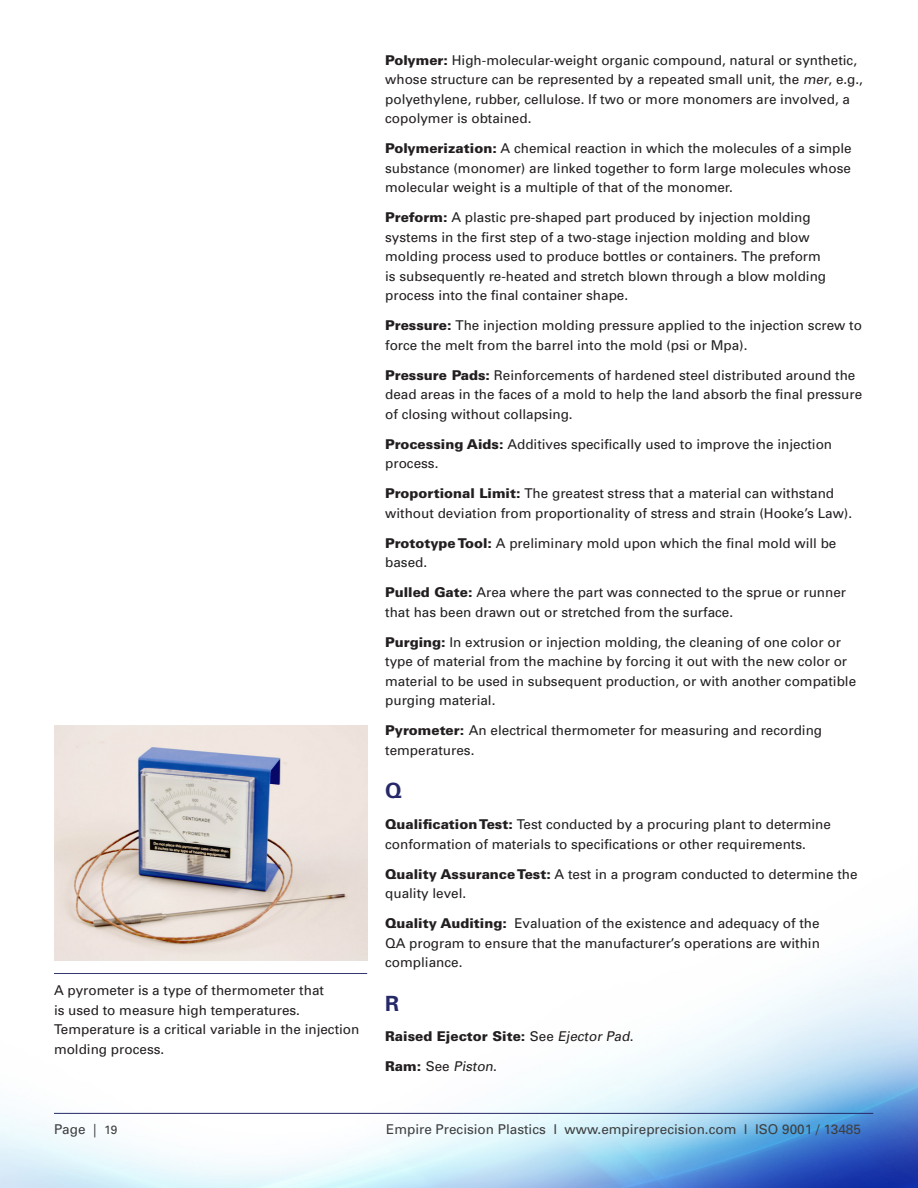
<style>
.page{position:relative;width:918px;height:1188px;background:#fff}
.page>*{position:absolute;margin:0;border:0;box-sizing:border-box;transform-origin:0 0}
.Paragraph_Style_1{font:700 21px "Univers";color:#262967}
.t1{font:13.5px/19.5px "Univers";color:#231f20}
.t2{font:13.5px "Univers";color:#3e3e3f}
.t3{font:900 13.5px "Univers";color:#231f20}
.t4{font:italic 13.5px "Univers";color:#231f20}
.s1{font-weight:900}
.s2{font-style:italic}
.s3{font-weight:400}
.s4{font-weight:400;font-style:italic}
.s5{font-weight:900;font-style:normal}
.s6{font-style:normal}
.s7{font-size:12px}
</style>
<div class="page">
<img style="left:0;top:725px;width:918px;height:463px">
<hr style="left:54px;top:1113px;width:819px;height:1px;background:#262967">
<img style="left:54px;top:726px;width:313px;height:234px">
<hr style="left:54px;top:973px;width:313px;height:1px;background:#353870">
<p class="t1" style="left:54px;top:981px;width:307px">A pyrometer is a type of thermometer that<br>is used to measure high temperatures.<br>Temperature is a critical variable in the injection molding process.</p>
<p class="t1" style="left:385px;top:50px;width:479px"><span class="s1">Polymer:</span> High-molecular-weight organic compound, natural or synthetic, whose structure can be represented by a repeated small unit, the <span class="s2">mer</span>, e.g., polyethylene, rubber, cellulose. If two or more monomers are involved, a copolymer is obtained.</p>
<p class="t1" style="left:385px;top:139px;width:468px;text-align:justify"><span class="s1">Polymerization:</span> A chemical reaction in which the molecules of a simple substance (monomer) are linked together to form large molecules whose molecular weight is a multiple of that of the monomer.</p>
<p class="t1" style="left:385px;top:208px;width:443px"><span class="s1">Preform:</span> A plastic pre-shaped part produced by injection molding systems in the first step of a two-stage injection molding and blow molding process used to produce bottles or containers. The preform is subsequently re-heated and stretch blown through a blow molding process into the final container shape.</p>
<p class="t1" style="left:385px;top:316px;width:478px"><span class="s1">Pressure:</span> The injection molding pressure applied to the injection screw to force the melt from the barrel into the mold (psi or Mpa).</p>
<p class="t1" style="left:385px;top:365px;width:479px"><span class="s1">Pressure Pads:</span> Reinforcements of hardened steel distributed around the dead areas in the faces of a mold to help the land absorb the final pressure of closing without collapsing.</p>
<p class="t1" style="left:385px;top:434px;width:449px"><span class="s1">Processing Aids:</span> Additives specifically used to improve the injection process.</p>
<p class="t1" style="left:385px;top:484px;width:469px"><span class="s1">Proportional Limit:</span> The greatest stress that a material can withstand without deviation from proportionality of stress and strain (Hooke’s Law).</p>
<p class="t1" style="left:385px;top:533px;width:453px"><span class="s1">Prototype Tool:</span> A preliminary mold upon which the final mold will be based.</p>
<p class="t1" style="left:385px;top:583px;width:463px"><span class="s1">Pulled Gate:</span> Area where the part was connected to the sprue or runner that has been drawn out or stretched from the surface.</p>
<p class="t1" style="left:385px;top:632px;width:473px"><span class="s1">Purging:</span> In extrusion or injection molding, the cleaning of one color or type of material from the machine by forcing it out with the new color or material to be used in subsequent production, or with another compatible purging material.</p>
<p class="t1" style="left:385px;top:721px;width:438px"><span class="s1">Pyrometer:</span> An electrical thermometer for measuring and recording temperatures.</p>
<p class="Paragraph_Style_1" style="left:385px;top:778px;width:18px">Q</p>
<p class="t1" style="left:385px;top:815px;width:447px"><span class="s1">Qualification Test:</span> Test conducted by a procuring plant to determine conformation of materials to specifications or other requirements.</p>
<p class="t1" style="left:385px;top:864px;width:474px"><span class="s1">Quality Assurance Test:</span> A test in a program conducted to determine the quality level.</p>
<p class="t1" style="left:385px;top:914px;width:436px;text-align:justify"><span class="s1">Quality Auditing:</span> Evaluation of the existence and adequacy of the QA program to ensure that the manufacturer’s operations are within compliance.</p>
<p class="Paragraph_Style_1" style="left:385px;top:990px;width:16px">R</p>
<p class="t3" style="left:385px;top:1028px;width:250px">Raised Ejector Site: <span class="s3">See</span> <span class="s4">Ejector Pad</span><span class="s3">.</span></p>
<p class="t4" style="left:385px;top:1059px;width:113px"><span class="s5">Ra m :</span> <span class="s6">S e e</span> Piston<span class="s6">.</span></p>
<p class="t2" style="left:54px;top:1121px;width:65px">Page | <span class="s7">19</span></p>
<p class="t2" style="left:386px;top:1121px;width:476px">Empire Precision Plastics l www.empireprecision.com l ISO 9001 / 13485</p>
</div>
